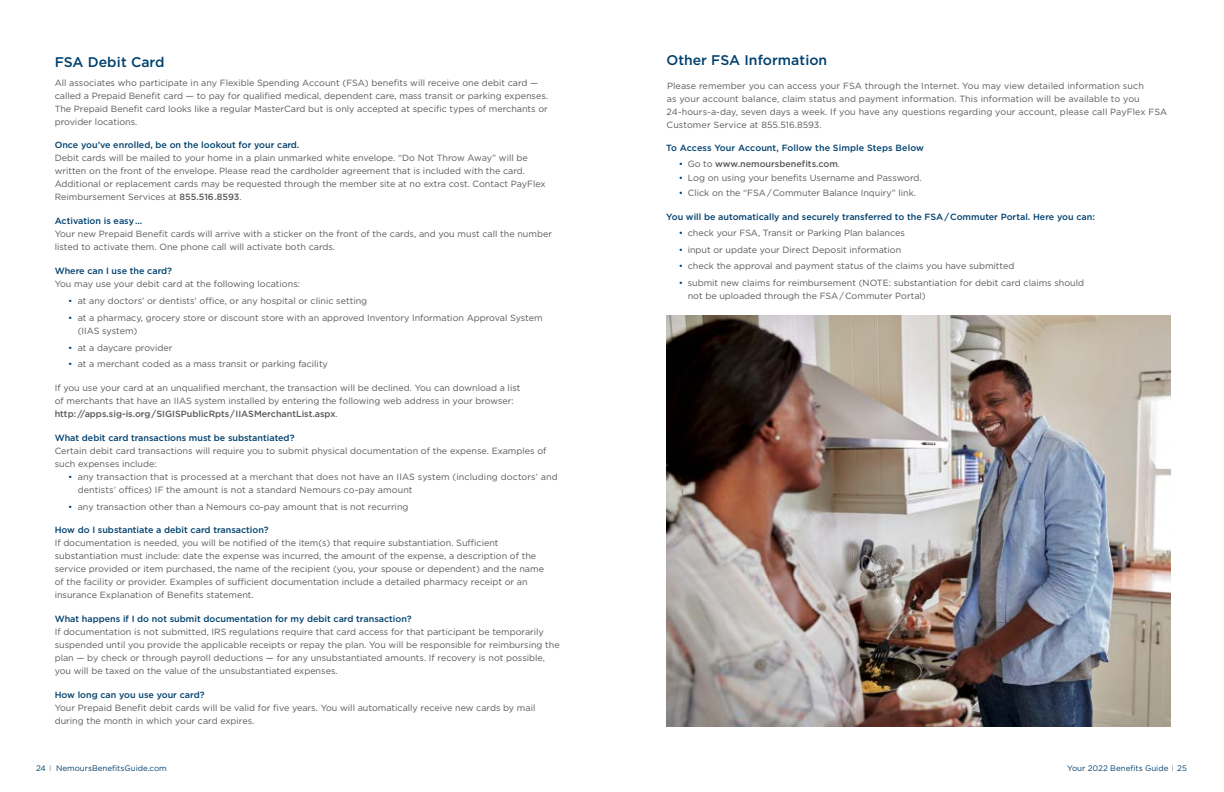
<style>
.page{position:relative;width:1224px;height:792px;background:#fff}
.page>*{position:absolute;margin:0;border:0;box-sizing:border-box;transform-origin:0 0}
.t1{font:500 14px "Gotham";color:#00416e}
.t2{font:9px/13px "Gotham";color:#58595b}
.t3{font:500 9px "Gotham";color:#00416e}
.t4{font:500 9px "Gotham";color:#58595b}
.t5{font:8px "Gotham";color:#00416e}
.s1{font-weight:500}
.s2{color:#00416e}
.s3{font-weight:400;color:#00416e}
.s4{font-weight:400}
.s5{font-family:"Trade Gothic LT Std Cn 18";color:#808285}
</style>
<div class="page">
<img style="left:667px;top:316px;width:504px;height:411px">
<h1 class="t1" style="left:55px;top:53px;width:111px">FSA Debit Card</h1>
<p class="t2" style="left:55px;top:76px;width:495px">All associates who participate in any Flexible Spending Account (FSA) benefits will receive one debit card — called a Prepaid Benefit card — to pay for qualified medical, dependent care, mass transit or parking expenses.<br>The Prepaid Benefit card looks like a regular MasterCard but is only accepted at specific types of merchants or provider locations.</p>
<p class="t3" style="left:55px;top:139px;width:246px">Once you’ve enrolled, be on the lookout for your card.</p>
<p class="t2" style="left:55px;top:152px;width:492px">Debit cards will be mailed to your home in a plain unmarked white envelope. “Do Not Throw Away” will be written on the front of the envelope. Please read the cardholder agreement that is included with the card.<br>Additional or replacement cards may be requested through the member site at no extra cost. Contact PayFlex Reimbursement Services at <span class="s1">855.516.8593</span>.</p>
<p class="t3" style="left:55px;top:215px;width:89px">Activation is easy...</p>
<p class="t2" style="left:55px;top:227px;width:499px">Your new Prepaid Benefit cards will arrive with a sticker on the front of the cards, and you must call the number listed to activate them. One phone call will activate both cards.</p>
<p class="t3" style="left:55px;top:265px;width:119px">Where can I use the card?</p>
<p class="t2" style="left:55px;top:277px;width:247px">You may use your debit card at the following locations:</p>
<p class="t2" style="left:68px;top:295px;width:301px"><span class="s2">•</span> at any doctors’ or dentists’ office, or any hospital or clinic setting</p>
<p class="t2" style="left:78px;top:311px;width:466px;text-indent:-10px"><span class="s2">•</span> at a pharmacy, grocery store or discount store with an approved Inventory Information Approval System (IIAS system)</p>
<p class="t2" style="left:68px;top:341px;width:106px"><span class="s2">•</span> at a daycare provider</p>
<p class="t2" style="left:68px;top:357px;width:261px"><span class="s2">•</span> at a merchant coded as a mass transit or parking facility</p>
<p class="t2" style="left:55px;top:381px;width:467px">If you use your card at an unqualified merchant, the transaction will be declined. You can download a list of merchants that have an IIAS system installed by entering the following web address in your browser: <span class="s1">http://apps.sig-is.org/SIGISPublicRpts/IIASMerchantList.aspx</span>.</p>
<p class="t3" style="left:55px;top:432px;width:241px">What debit card transactions must be substantiated?</p>
<p class="t2" style="left:55px;top:444px;width:493px">Certain debit card transactions will require you to submit physical documentation of the expense. Examples of such expenses include:</p>
<p class="t2" style="left:78px;top:470px;width:482px;text-indent:-10px"><span class="s2">•</span> any transaction that is processed at a merchant that does not have an IIAS system (including doctors’ and dentists’ offices) IF the amount is not a standard Nemours co-pay amount</p>
<p class="t2" style="left:68px;top:500px;width:342px"><span class="s2">•</span> any transaction other than a Nemours co-pay amount that is not recurring</p>
<p class="t3" style="left:55px;top:524px;width:215px">How do I substantiate a debit card transaction?</p>
<p class="t2" style="left:55px;top:536px;width:491px">If documentation is needed, you will be notified of the item(s) that require substantiation. Sufficient substantiation must include: date the expense was incurred, the amount of the expense, a description of the service provided or item purchased, the name of the recipient (you, your spouse or dependent) and the name of the facility or provider. Examples of sufficient documentation include a detailed pharmacy receipt or an insurance Explanation of Benefits statement.</p>
<p class="t3" style="left:55px;top:613px;width:358px">What happens if I do not submit documentation for my debit card transaction?</p>
<p class="t2" style="left:55px;top:625px;width:507px">If documentation is not submitted, IRS regulations require that card access for that participant be temporarily suspended until you provide the applicable receipts or repay the plan. You will be responsible for reimbursing the plan — by check or through payroll deductions — for any unsubstantiated amounts. If recovery is not possible, you will be taxed on the value of the unsubstantiated expenses.</p>
<p class="t3" style="left:55px;top:689px;width:151px">How long can you use your card?</p>
<p class="t2" style="left:55px;top:701px;width:482px">Your Prepaid Benefit debit cards will be valid for five years. You will automatically receive new cards by mail during the month in which your card expires.</p>
<h1 class="t1" style="left:666px;top:51px;width:162px">Other FSA Information</h1>
<p class="t2" style="left:667px;top:79px;width:502px">Please remember you can access your FSA through the Internet. You may view detailed information such<br>as your account balance, claim status and payment information. This information will be available to you 24-hours-a-day, seven days a week. If you have any questions regarding your account, please call PayFlex FSA Customer Service at 855.516.8593.</p>
<p class="t3" style="left:666px;top:142px;width:259px">To Access Your Account, Follow the Simple Steps Below</p>
<p class="t4" style="left:679px;top:158px;width:163px"><span class="s3">•</span> <span class="s4">Go to</span> www.nemoursbenefits.com<span class="s4">.</span></p>
<p class="t2" style="left:679px;top:171px;width:244px"><span class="s2">•</span> Log on using your benefits Username and Password.</p>
<p class="t2" style="left:679px;top:186px;width:239px"><span class="s2">•</span> Click on the “FSA/Commuter Balance Inquiry” link.</p>
<p class="t3" style="left:666px;top:211px;width:430px">You will be automatically and securely transferred to the FSA /Commuter Portal. Here you can:</p>
<p class="t2" style="left:679px;top:226px;width:228px"><span class="s2">•</span> check your FSA, Transit or Parking Plan balances</p>
<p class="t2" style="left:679px;top:243px;width:224px"><span class="s2">•</span> input or update your Direct Deposit information</p>
<p class="t2" style="left:679px;top:260px;width:337px"><span class="s2">•</span> check the approval and payment status of the claims you have submitted</p>
<p class="t2" style="left:688px;top:276px;width:398px;text-indent:-9px"><span class="s2">•</span> submit new claims for reimbursement (NOTE: substantiation for debit card claims should not be uploaded through the FSA/Commuter Portal)</p>
<p class="t5" style="left:36px;top:763px;width:132px">24 <span class="s5">|</span> NemoursBenefitsGuide.com</p>
<p class="t5" style="left:1067px;top:763px;width:121px">Your 2022 Benefits Guide <span class="s5">|</span> 25</p>
</div>
